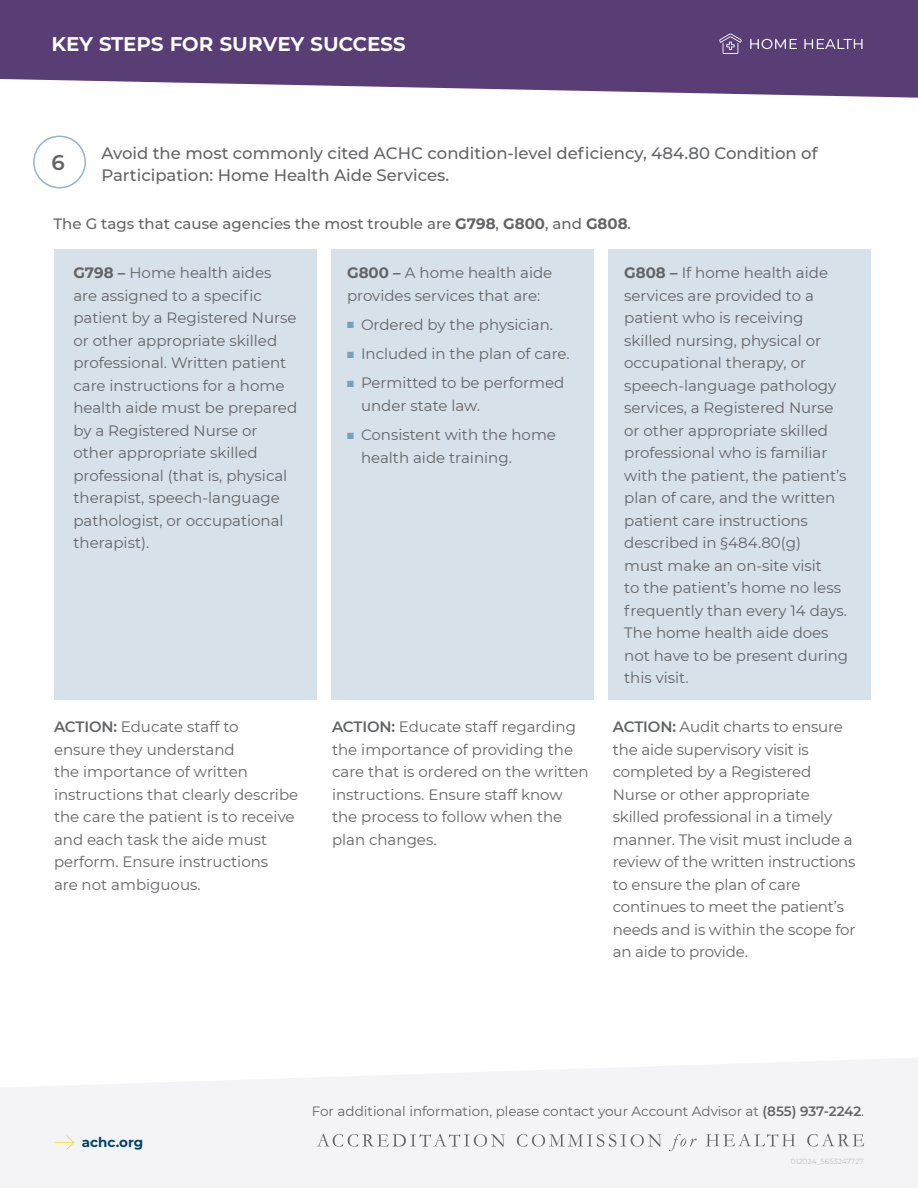
<style>
.page{position:relative;width:918px;height:1188px;background:#fff}
.page>*{position:absolute;margin:0;border:0;box-sizing:border-box;transform-origin:0 0}
.t1{font:600 24px "Montserrat";letter-spacing:-.02em;color:#fff}
.t2{font:600 21.15px "Montserrat";color:#636466}
.t3{font:500 16.5px/22.5px "Montserrat";color:#636466}
.t4{font:15px/22.5px "Montserrat";color:#636466}
.t5{font:500 15px "Montserrat";color:#636466}
.t6{font:13.5px "Montserrat";color:#636466}
.t7{font:700 13.5px "Montserrat";color:#004465}
.t8{font:7.5px "Montserrat";letter-spacing:-.005em;color:#bcbec0}
.s1{font-weight:700}
.s2{font-weight:600}
.s3{color:#75a1be}
</style>
<div class="page">
<svg style="left:0;top:1058px;width:918px;height:130px;fill:#f4f4f7"></svg>
<div style="left:33px;top:136px;width:53px;height:52px;border:2px solid #94b4cb;border-radius:50%"></div>
<div style="left:54px;top:249px;width:263px;height:451px;background:#d7e1ea"></div>
<div style="left:331px;top:249px;width:263px;height:451px;background:#d7e1ea"></div>
<div style="left:609px;top:249px;width:262px;height:451px;background:#d7e1ea"></div>
<svg style="left:55px;top:1135px;width:19px;height:15px"></svg>
<svg style="left:317px;top:1134px;width:188px;height:13px"></svg>
<svg style="left:517px;top:1134px;width:145px;height:13px"></svg>
<svg style="left:669px;top:1134px;width:28px;height:17px"></svg>
<svg style="left:706px;top:1134px;width:89px;height:12px"></svg>
<svg style="left:807px;top:1134px;width:57px;height:12px"></svg>
<svg style="left:0;top:0;width:918px;height:98px;background:#695182"></svg>
<svg style="left:750px;top:39px;width:47px;height:10px"></svg>
<svg style="left:804px;top:39px;width:59px;height:10px"></svg>
<svg style="left:719px;top:33px;width:23px;height:21px"></svg>
<h1 class="t1" style="left:51px;top:25px;width:356px">key steps for survey success</h1>
<h2 class="t2" style="left:52px;top:148px;width:15px">6</h2>
<p class="t3" style="left:101px;top:141px;width:718px">Avoid the most commonly cited ACHC condition-level deficiency, 484.80 Condition of<br>Participation: Home Health Aide Services.</p>
<p class="t5" style="left:53px;top:213px;width:579px">The G tags that cause agencies the most trouble are <span class="s1">G798</span>, <span class="s1">G800</span>, and <span class="s1">G808</span>.</p>
<p class="t4" style="left:73px;top:261px;width:225px"><span class="s1">G798 –</span> Home health aides are assigned to a specific patient by a Registered Nurse or other appropriate skilled professional. Written patient care instructions for a home health aide must be prepared by a Registered Nurse or other appropriate skilled professional (that is, physical therapist, speech-language pathologist, or occupational therapist).</p>
<p class="t4" style="left:624px;top:261px;width:225px"><span class="s1">G808 –</span> If home health aide services are provided to a patient who is receiving skilled nursing, physical or occupational therapy, or speech-language pathology services, a Registered Nurse or other appropriate skilled professional who is familiar with the patient, the patient’s plan of care, and the written patient care instructions described in §484.80(g)<br>must make an on-site visit<br>to the patient’s home no less frequently than every 14 days.<br>The home health aide does not have to be present during this visit.</p>
<p class="t4" style="left:613px;top:715px;width:244px"><span class="s2">ACTION:</span> Audit charts to ensure the aide supervisory visit is completed by a Registered<br>Nurse or other appropriate skilled professional in a timely manner. The visit must include a review of the written instructions to ensure the plan of care continues to meet the patient’s needs and is within the scope for an aide to provide.</p>
<p class="t4" style="left:347px;top:261px;width:207px"><span class="s1">G800 –</span> A home health aide provides services that are:</p>
<p class="t4" style="left:347px;top:313px;width:208px"><span class="s3">■</span> Ordered by the physician.</p>
<p class="t4" style="left:347px;top:342px;width:224px"><span class="s3">■</span> Included in the plan of care.</p>
<p class="t4" style="left:361px;top:371px;width:205px;text-indent:-14px"><span class="s3">■</span> Permitted to be performed under state law.</p>
<p class="t4" style="left:361px;top:423px;width:196px;text-indent:-14px"><span class="s3">■</span> Consistent with the home health aide training.</p>
<p class="t4" style="left:332px;top:715px;width:258px"><span class="s2">ACTION:</span> Educate staff regarding the importance of providing the care that is ordered on the written instructions. Ensure staff know the process to follow when the plan changes.</p>
<p class="t4" style="left:54px;top:715px;width:246px"><span class="s2">ACTION:</span> Educate staff to<br>ensure they understand<br>the importance of written instructions that clearly describe the care the patient is to receive and each task the aide must perform. Ensure instructions<br>are not ambiguous.</p>
<p class="t7" style="left:82px;top:1132px;width:63px">achc.org</p>
<p class="t6" style="left:312px;top:1101px;width:554px">For additional information, please contact your Account Advisor at <span class="s2">(855) 937-2242</span>.</p>
<p class="t8" style="left:791px;top:1156px;width:75px">012024_5653247727</p>
</div>
